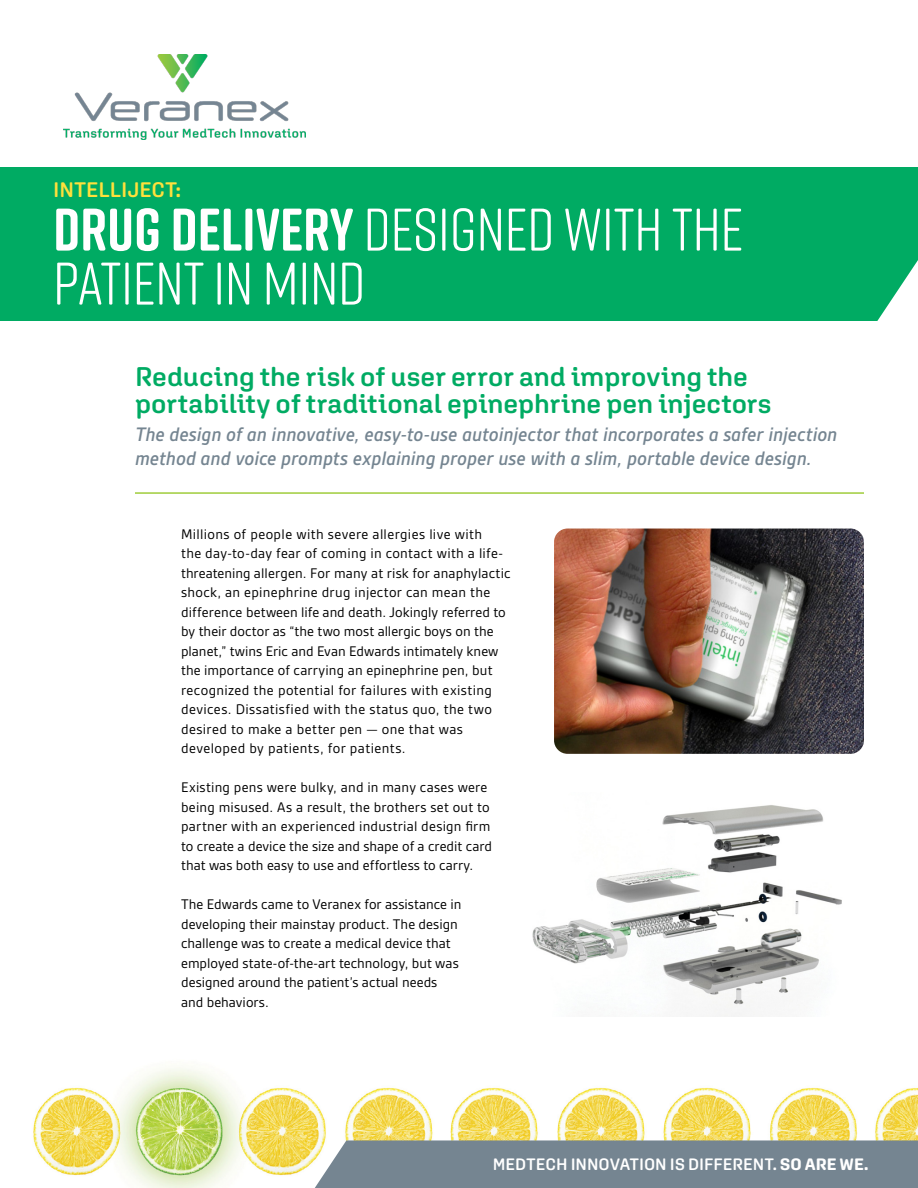
<style>
.page{position:relative;width:918px;height:1188px;background:#fff}
.page>*{position:absolute;margin:0;border:0;box-sizing:border-box;transform-origin:0 0}
.t1{font:60px/54px "Rift Soft";color:#fff}
.t2{font:600 27px/27px "Aglet Sans";color:#00ab63}
.t3{font:italic 500 21px/24px "Gesta";letter-spacing:-.005em;color:#758591}
.t4{font:600 21px "Aglet Sans";letter-spacing:.01em;color:#ffe03c}
.t5{font:600 16.5px "Aglet Sans";letter-spacing:.005em;color:#fff}
.t6{font:15px/19.5px "Gesta";letter-spacing:.01em;color:#000}
.s1{font-weight:700}
</style>
<div class="page">
<img style="left:33px;top:1067px;width:885px;height:121px">
<div style="left:306px;top:1140px;width:612px;height:48px;background:#758591"></div>
<img style="left:63px;top:54px;width:242px;height:85px">
<div style="left:0;top:167px;width:918px;height:154px;background:#00ab63"></div>
<svg style="left:877px;top:260px;width:41px;height:61px"></svg>
<hr style="left:135px;top:492px;width:729px;height:2px;background:#9fcc3b">
<img style="left:532px;top:805px;width:310px;height:211px">
<img style="left:554px;top:529px;width:310px;height:225px">
<h3 class="t4" style="left:53px;top:177px;width:130px">INTELLIJECT:</h3>
<h1 class="t1" style="left:53px;top:200px;width:691px"><span class="s1">DRUG DELIVERY</span> DESIGNED WITH THE<br>PATIENT IN MIND</h1>
<h2 class="t2" style="left:135px;top:362px;width:638px">Reducing the risk of user error and improving the portability of traditional epinephrine pen injectors</h2>
<h3 class="t3" style="left:135px;top:422px;width:704px">The design of an innovative, easy-to-use autoinjector that incorporates a safer injection method and voice prompts explaining proper use with a slim, portable device design.</h3>
<p class="t6" style="left:181px;top:524px;width:331px">Millions of people with severe allergies live with<br>the day-to-day fear of coming in contact with a life&shy;threatening allergen. For many at risk for anaphylactic shock, an epinephrine drug injector can mean the difference between life and death. Jokingly referred to by their doctor as “the two most allergic boys on the planet,” twins Eric and Evan Edwards intimately knew the importance of carrying an epinephrine pen, but recognized the potential for failures with existing devices. Dissatisfied with the status quo, the two desired to make a better pen — one that was developed by patients, for patients.</p>
<p class="t6" style="left:181px;top:778px;width:312px">Existing pens were bulky, and in many cases were being misused. As a result, the brothers set out to partner with an experienced industrial design firm to create a device the size and shape of a credit card that was both easy to use and effortless to carry.</p>
<p class="t6" style="left:181px;top:895px;width:282px">The Edwards came to Veranex for assistance in developing their mainstay product. The design challenge was to create a medical device that employed state-of-the-art technology, but was designed around the patient’s actual needs and behaviors.</p>
<p class="t5" style="left:493px;top:1154px;width:377px">MEDTECH INNOVATION IS DIFFERENT. <span class="s1">SO ARE WE.</span></p>
</div>
